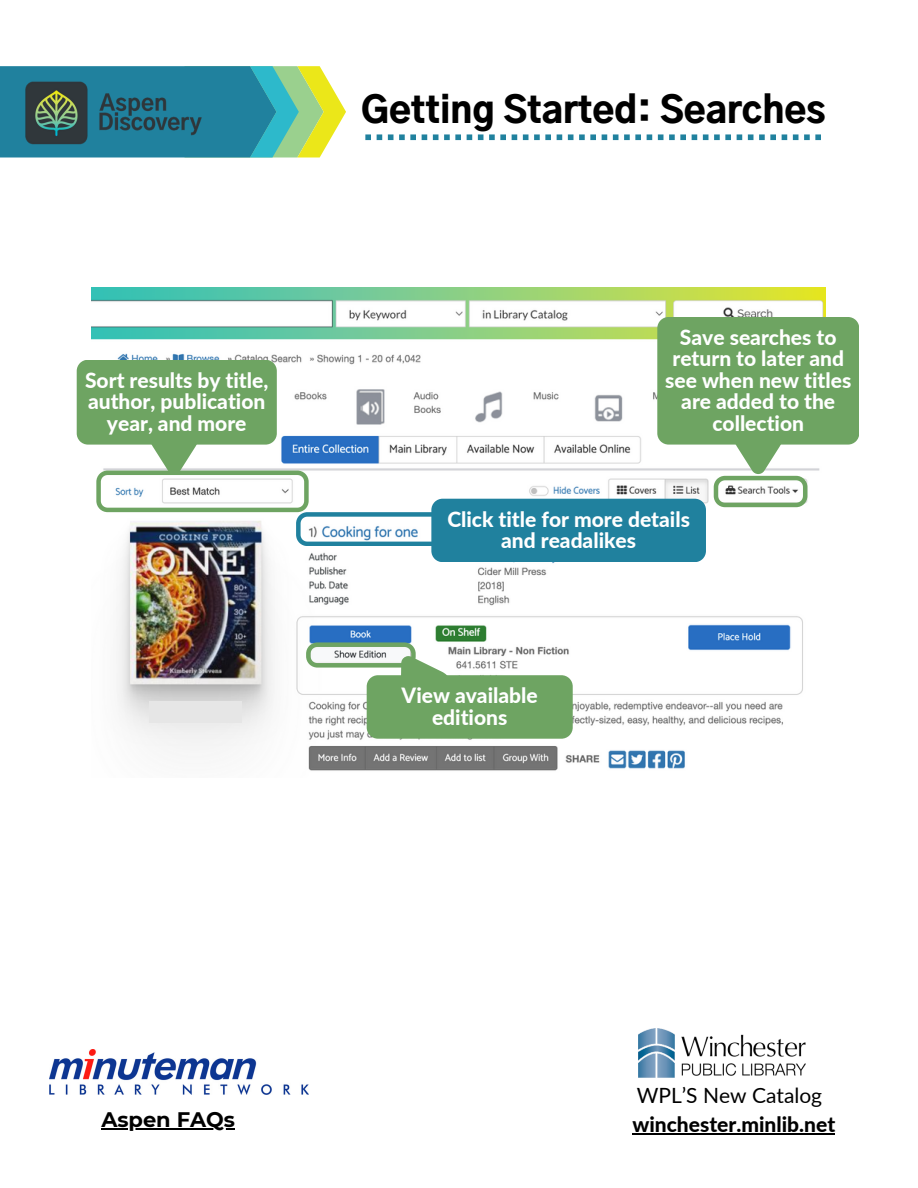
<style>
.page{position:relative;width:918px;height:1188px;background:#fff}
.page>*{position:absolute;margin:0;border:0;box-sizing:border-box;transform-origin:0 0}
.t1{font:900 36px "Gothic A1";color:#000}
.t2{font:800 21px/21.3px "Lato";color:#fff;text-align:center}
.t3{font:800 21px "Lato";color:#000}
.t4{font:21px "Lato";color:#000}
.t5{font:700 21px "Montserrat";color:#000}
</style>
<div class="page">
<svg style="left:0;top:66px;width:346px;height:92px;background:#53a29a"></svg>
<svg style="left:365px;top:134px;width:456px;height:6px"></svg>
<img style="left:92px;top:287px;width:734px;height:484px">
<svg style="left:77px;top:317px;width:782px;height:245px"></svg>
<svg style="left:306px;top:642px;width:267px;height:97px"></svg>
<div style="left:150px;top:701px;width:92px;height:21px;background:#e6e6e6"></div>
<img style="left:25px;top:81px;width:177px;height:65px">
<hr style="left:632px;top:1134px;width:203px;height:1px;background:#000">
<img style="left:638px;top:1029px;width:168px;height:48px">
<img style="left:49px;top:1050px;width:259px;height:45px">
<hr style="left:101px;top:1128px;width:134px;height:1px;background:#000">
<p class="t2" style="left:85px;top:369px;width:185px">Sort results by title, author, publication year, and more</p>
<p class="t1" style="left:361px;top:95px;width:466px">Getting Started: Searches</p>
<p class="t2" style="left:665px;top:326px;width:188px">Save searches to return to later and see when new titles are added to the collection</p>
<p class="t2" style="left:447px;top:508px;width:244px">Click title for more details and readalikes</p>
<p class="t2" style="left:402px;top:685px;width:138px">View available editions</p>
<p class="t4" style="left:637px;top:1082px;width:187px">WPL’S New Catalog</p>
<p class="t5" style="left:101px;top:1107px;width:135px">Aspen FAQs</p>
<p class="t3" style="left:632px;top:1112px;width:204px">winchester.minlib.net</p>
</div>
